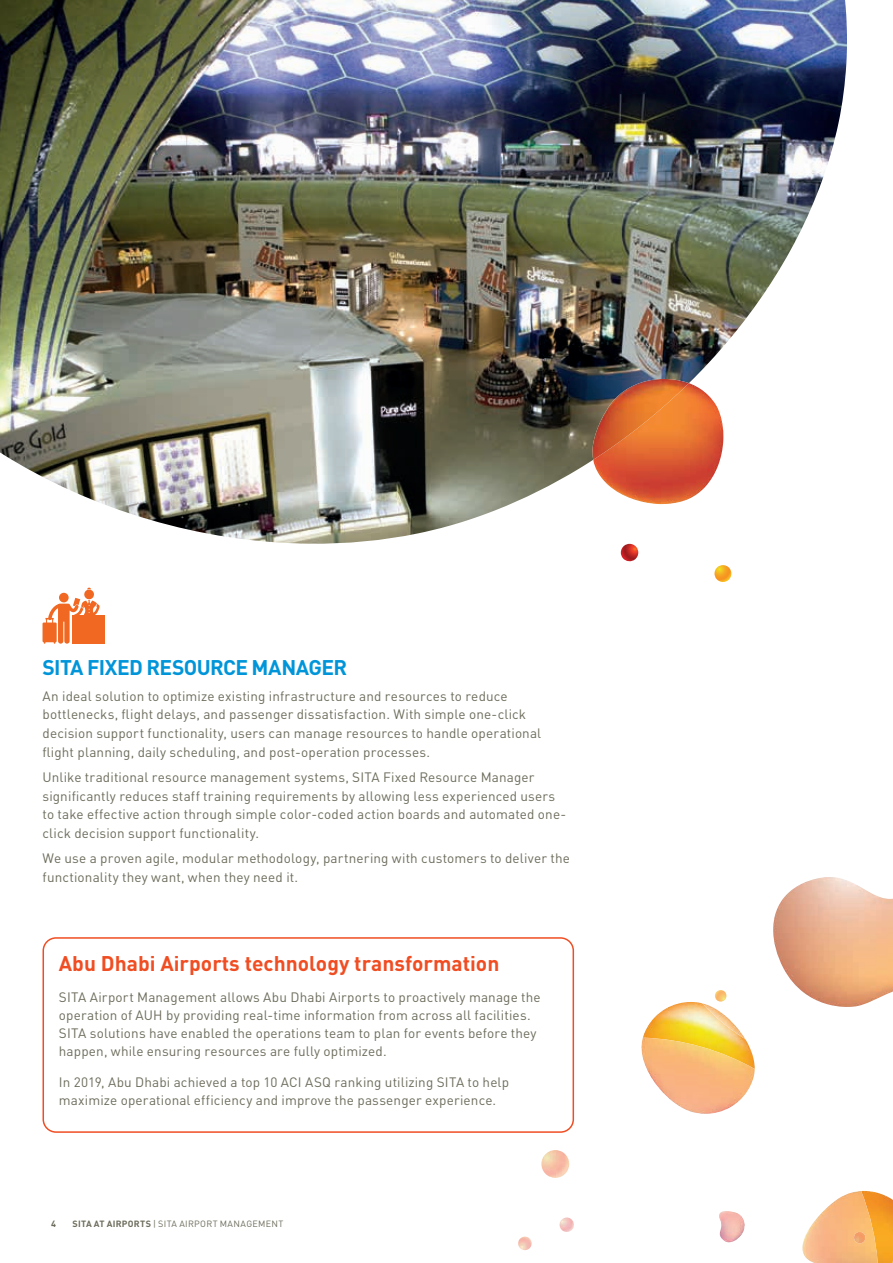
<style>
.page{position:relative;width:893px;height:1263px;background:#fff}
.page>*{position:absolute;margin:0;border:0;box-sizing:border-box;transform-origin:0 0}
.t1{font:700 21px "DIN Pro";color:#f04d22}
.t2{font:700 21px "DIN Pro";letter-spacing:-.03em;color:#0095d9}
.t3{font:13.5px/18.8px "DIN Pro";letter-spacing:.01em;color:#6d6c5c}
.t4{font:13.5px/18px "DIN Pro";letter-spacing:.01em;color:#6d6c5c}
.t5{font:9px "DIN Pro";letter-spacing:.03em;color:#6d6c5c}
.t6{font:700 9px "DIN Pro";color:#6d6c5c}
.s1{font-weight:700}
</style>
<div class="page">
<img style="left:878px;top:1193px;width:15px;height:70px">
<img style="left:643px;top:1022px;width:8px;height:15px">
<img style="left:559px;top:1217px;width:15px;height:15px">
<img style="left:541px;top:1150px;width:28px;height:28px">
<img style="left:802px;top:1191px;width:76px;height:72px">
<svg style="left:854px;top:1232px;width:11px;height:11px"></svg>
<img style="left:641px;top:1038px;width:114px;height:76px">
<img style="left:719px;top:1211px;width:26px;height:31px">
<img style="left:518px;top:1236px;width:14px;height:14px">
<svg style="left:651px;top:1001px;width:104px;height:67px"></svg>
<img style="left:773px;top:877px;width:120px;height:130px">
<img style="left:702px;top:1003px;width:43px;height:36px">
<svg style="left:715px;top:990px;width:12px;height:11px"></svg>
<img style="left:477px;top:0;width:370px;height:544px">
<img style="left:0;top:0;width:477px;height:544px">
<img style="left:593px;top:383px;width:130px;height:121px">
<img style="left:592px;top:379px;width:97px;height:81px">
<svg style="left:621px;top:544px;width:17px;height:18px"></svg>
<svg style="left:714px;top:565px;width:17px;height:17px"></svg>
<svg style="left:43px;top:937px;width:531px;height:196px"></svg>
<div style="left:72px;top:615px;width:33px;height:29px;background:#f06822"></div>
<svg style="left:43px;top:588px;width:57px;height:56px"></svg>
<h1 class="t2" style="left:43px;top:650px;width:306px">SITA FIXED RESOURCE MANAGER</h1>
<p class="t3" style="left:43px;top:686px;width:500px">An ideal solution to optimize existing infrastructure and resources to reduce bottlenecks, flight delays, and passenger dissatisfaction. With simple one-click decision support functionality, users can manage resources to handle operational flight planning, daily scheduling, and post-operation processes.</p>
<p class="t3" style="left:43px;top:767px;width:525px">Unlike traditional resource management systems, SITA Fixed Resource Manager significantly reduces staff training requirements by allowing less experienced users to take effective action through simple color-coded action boards and automated one&shy;click decision support functionality.</p>
<p class="t3" style="left:43px;top:848px;width:529px">We use a proven agile, modular methodology, partnering with customers to deliver the functionality they want, when they need it.</p>
<h1 class="t1" style="left:59px;top:946px;width:442px">Abu Dhabi Airports technology transformation</h1>
<p class="t4" style="left:59px;top:987px;width:483px">SITA Airport Management allows Abu Dhabi Airports to proactively manage the operation of AUH by providing real-time information from across all facilities.<br>SITA solutions have enabled the operations team to plan for events before they happen, while ensuring resources are fully optimized.</p>
<p class="t4" style="left:59px;top:1071px;width:452px">In 2019, Abu Dhabi achieved a top 10 ACI ASQ ranking utilizing SITA to help maximize operational efficiency and improve the passenger experience.</p>
<p class="t6" style="left:51px;top:1216px;width:6px">4</p>
<p class="t5" style="left:72px;top:1217px;width:212px"><span class="s1">SITA AT AIRPORTS</span> | SITA AIRPORT MANAGEMENT</p>
</div>
